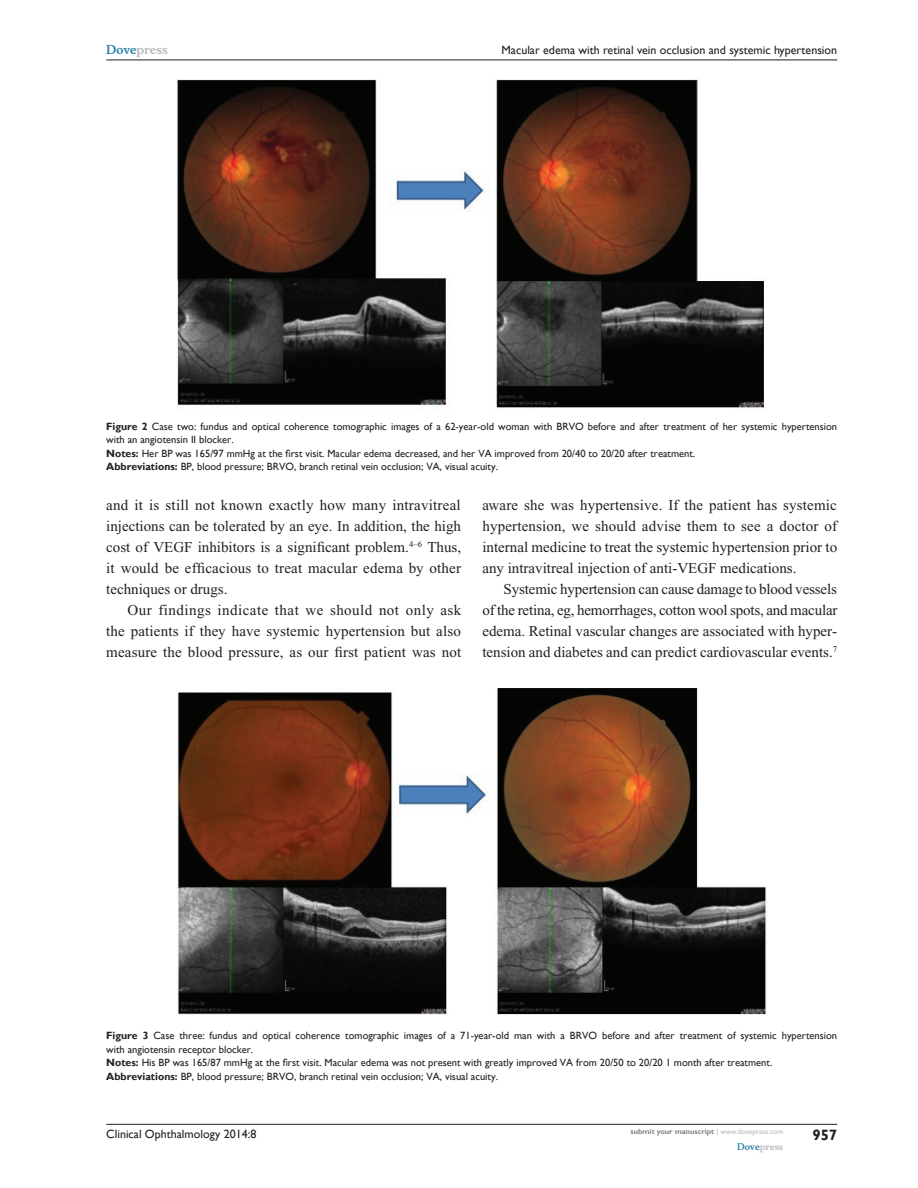
<style>
.page{position:relative;width:918px;height:1188px;background:#fff}
.page>*{position:absolute;margin:0;border:0;box-sizing:border-box;transform-origin:0 0}
.Tx{font:15px/21px "Times New Roman";color:#231f20;text-align:justify}
.RunFolio-R{font:700 15px "Gill Sans";color:#231f20}
.RunH-R{font:12px "Gill Sans";color:#231f20}
.RunF-R{font:12px "Gill Sans";color:#231f20}
.RunH-Brand-R{font:700 12px "Musee";color:#b8b9bc}
.FC{font:10.5px/13.5px "Gill Sans";color:#231f20}
.RunF-Brand-R{font:700 9px "Musee";color:#b8b9bc}
.RunF-SubmityourMS-R{font:700 7.5px "Gill Sans";color:#808285}
.s1{color:#3485ae}
.s2{font-weight:700}
.s3{font-weight:400;color:#b8b9bc}
</style>
<div class="page">
<hr style="left:106px;top:1124px;width:731px;height:1px;background:#231f20">
<hr style="left:106px;top:60px;width:731px;height:1px;background:#231f20">
<img style="left:177px;top:79px;width:588px;height:329px">
<img style="left:177px;top:689px;width:590px;height:326px">
<p class="RunH-Brand-R" style="left:106px;top:43px;width:63px"><span class="s1">Dove</span>press</p>
<p class="RunH-R" style="left:502px;top:43px;width:337px">Macular edema with retinal vein occlusion and systemic hypertension</p>
<p class="FC" style="left:106px;top:419px;width:732px"><span class="s2">Figure 2</span> Case two: fundus and optical coherence tomographic images of a 62-year-old woman with BRVO before and after treatment of her systemic hypertension with an angiotensin II blocker.</p>
<p class="FC" style="left:106px;top:446px;width:590px"><span class="s2">Notes:</span> Her BP was 165/97 mmHg at the first visit. Macular edema decreased, and her VA improved from 20/40 to 20/20 after treatment.</p>
<p class="FC" style="left:106px;top:460px;width:393px"><span class="s2">Abbreviations:</span> BP, blood pressure; BRVO, branch retinal vein occlusion; VA, visual acuity.</p>
<p class="Tx" style="left:106px;top:495px;width:356px">and it is still not known exactly how many intravitreal injections can be tolerated by an eye. In addition, the high cost of VEGF inhibitors is a significant problem.<sup>4–6</sup> Thus, it would be efficacious to treat macular edema by other techniques or drugs.</p>
<p class="Tx" style="left:106px;top:600px;width:357px;text-indent:21px">Our findings indicate that we should not only ask the patients if they have systemic hypertension but also measure the blood pressure, as our first patient was not</p>
<p class="Tx" style="left:482px;top:495px;width:356px">aware she was hypertensive. If the patient has systemic hypertension, we should advise them to see a doctor of internal medicine to treat the systemic hypertension prior to any intravitreal injection of anti-VEGF medications.</p>
<p class="Tx" style="left:482px;top:579px;width:357px;text-indent:21px">Systemic hypertension can cause damage to blood vessels of the retina, eg, hemorrhages, cotton wool spots, and macular edema. Retinal vascular changes are associated with hyper&shy;tension and diabetes and can predict cardiovascular events.<sup>7</sup></p>
<p class="FC" style="left:106px;top:1029px;width:732px"><span class="s2">Figure 3</span> Case three: fundus and optical coherence tomographic images of a 71-year-old man with a BRVO before and after treatment of systemic hypertension with angiotensin receptor blocker.</p>
<p class="FC" style="left:106px;top:1056px;width:668px"><span class="s2">Notes:</span> His BP was 165/87 mmHg at the first visit. Macular edema was not present with greatly improved VA from 20/50 to 20/20 1 month after treatment.</p>
<p class="FC" style="left:106px;top:1069px;width:393px"><span class="s2">Abbreviations:</span> BP, blood pressure; BRVO, branch retinal vein occlusion; VA, visual acuity.</p>
<p class="RunF-R" style="left:106px;top:1127px;width:152px">Clinical Ophthalmology 2014:8</p>
<p class="RunF-SubmityourMS-R" style="left:631px;top:1127px;width:154px">submit your manuscript <span class="s3">| www.dovepress.com</span></p>
<p class="RunF-Brand-R" style="left:737px;top:1141px;width:48px"><span class="s1">Dove</span>press</p>
<p class="RunFolio-R" style="left:812px;top:1126px;width:26px">957</p>
</div>
